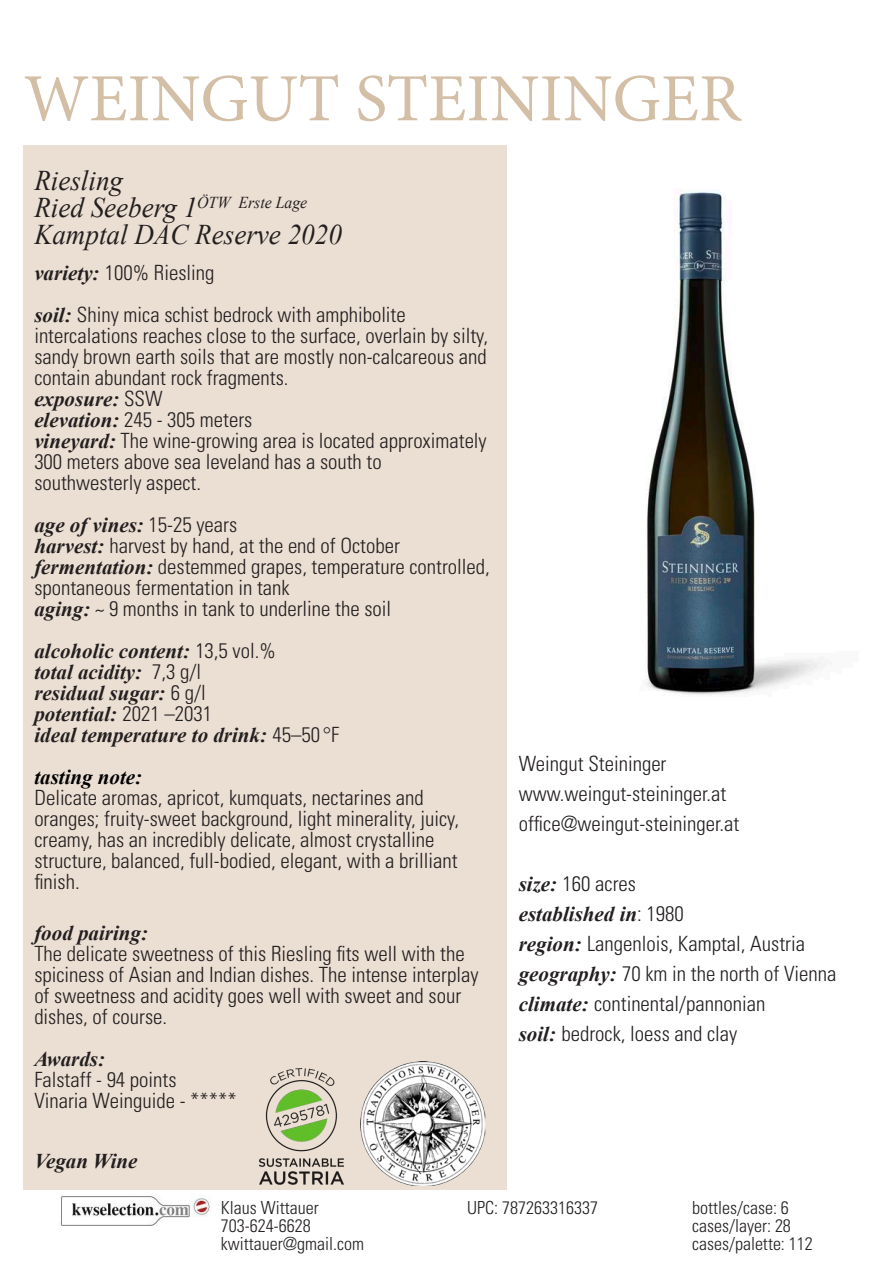
<style>
.page{position:relative;width:893px;height:1263px;background:#fff}
.page>*{position:absolute;margin:0;border:0;box-sizing:border-box;transform-origin:0 0}
.t1{font:67.5px "Minion Pro";color:#d3bea6}
.Times_New_Roman{font:italic 28.5px "Times New Roman";color:#231f20;scale:.95 1}
.Times_New_Roman-2{font:300 condensed 21px/21px "Univers LT Std";color:#231f20}
.Times_New_Roman-3{font:italic 700 21px "Times New Roman";color:#231f20}
.Times_New_Roman-4{font:italic 700 21px "Times New Roman";color:#000}
.Steininger_Text{font:italic 700 21px "Times New Roman";color:#231f20}
.Times_New_Roman-5{font:300 condensed 18px "Univers LT Std";color:#231f20}
.s1{font-family:"Times New Roman";font-weight:700;font-style:italic;font-stretch:normal}
.s2{font-family:"Univers LT Std";font-weight:300;font-style:normal;font-stretch:condensed}
</style>
<div class="page">
<img style="left:645px;top:189px;width:187px;height:506px">
<div style="left:24px;top:145px;width:483px;height:1044px;background:#ebded2"></div>
<img style="left:60px;top:1196px;width:150px;height:29px">
<img style="left:260px;top:1069px;width:84px;height:115px">
<img style="left:360px;top:1061px;width:126px;height:124px">
<p class="t1" style="left:24px;top:54px;width:719px">WEINGUT STEININGER</p>
<p class="Times_New_Roman" style="left:34px;top:161px;width:95px">Riesling</p>
<p class="Times_New_Roman" style="left:34px;top:188px;width:289px">Ried Seeberg 1<sup>ÖTW</sup> <sup>Erste</sup> <sup>Lage</sup></p>
<p class="Times_New_Roman" style="left:34px;top:215px;width:325px">Kamptal DAC Reserve 2020</p>
<p class="Times_New_Roman-2" style="left:34px;top:262px;width:182px"><span class="s1">variety:</span> 100% Riesling</p>
<p class="Times_New_Roman-2" style="left:34px;top:304px;width:455px"><span class="s1">soil:</span> Shiny mica schist bedrock with amphibolite intercalations reaches close to the surface, overlain by silty, sandy brown earth soils that are mostly non-calcareous and contain abundant rock fragments.</p>
<p class="Times_New_Roman-3" style="left:34px;top:384px;width:130px">exposure: <span class="s2">SSW</span></p>
<p class="Times_New_Roman-2" style="left:34px;top:409px;width:220px"><span class="s1">elevation:</span> 245 - 305 meters</p>
<p class="Times_New_Roman-2" style="left:34px;top:430px;width:454px"><span class="s1">vineyard:</span> The wine-growing area is located approximately<br>300 meters above sea leveland has a south to southwesterly aspect.</p>
<p class="Times_New_Roman-3" style="left:34px;top:510px;width:204px">age of vines: <span class="s2">15-25 years</span></p>
<p class="Times_New_Roman-2" style="left:34px;top:535px;width:367px"><span class="s1">harvest:</span> harvest by hand, at the end of October</p>
<p class="Times_New_Roman-2" style="left:34px;top:556px;width:457px"><span class="s1">fermentation:</span> destemmed grapes, temperature controlled, spontaneous fermentation in tank</p>
<p class="Times_New_Roman-2" style="left:34px;top:598px;width:358px"><span class="s1">aging:</span> ~ 9 months in tank to underline the soil</p>
<p class="Times_New_Roman-3" style="left:34px;top:636px;width:243px">alcoholic content: <span class="s2">13,5 vol.%</span></p>
<p class="Times_New_Roman-3" style="left:34px;top:657px;width:168px">total acidity: <span class="s2">7,3 g/l</span></p>
<p class="Times_New_Roman-3" style="left:34px;top:678px;width:173px">residual sugar: <span class="s2">6 g/l</span></p>
<p class="Times_New_Roman-3" style="left:34px;top:699px;width:179px">potential: <span class="s2">2021 –2031</span></p>
<p class="Times_New_Roman-3" style="left:34px;top:720px;width:306px">ideal temperature to drink: <span class="s2">45–50 °F</span></p>
<p class="Times_New_Roman-4" style="left:34px;top:762px;width:109px">tasting note:</p>
<p class="Times_New_Roman-2" style="left:34px;top:787px;width:426px">Delicate aromas, apricot, kumquats, nectarines and oranges; fruity-sweet background, light minerality, juicy, creamy, has an incredibly delicate, almost crystalline structure, balanced, full-bodied, elegant, with a brilliant finish.</p>
<p class="Times_New_Roman-3" style="left:34px;top:918px;width:115px">food pairing:</p>
<p class="Times_New_Roman-2" style="left:34px;top:943px;width:446px">The delicate sweetness of this Riesling fits well with the spiciness of Asian and Indian dishes. The intense interplay of sweetness and acidity goes well with sweet and sour dishes, of course.</p>
<p class="Times_New_Roman-3" style="left:34px;top:1044px;width:72px">Awards:</p>
<p class="Times_New_Roman-2" style="left:34px;top:1069px;width:144px">Falstaff - 94 points</p>
<p class="Times_New_Roman-2" style="left:34px;top:1090px;width:204px">Vinaria Weinguide - *****</p>
<p class="Steininger_Text" style="left:34px;top:1146px;width:105px">Vegan Wine</p>
<p class="Times_New_Roman-2" style="left:519px;top:753px;width:149px">Weingut Steininger</p>
<p class="Times_New_Roman-2" style="left:519px;top:783px;width:209px">www.weingut-steininger.at</p>
<p class="Times_New_Roman-2" style="left:519px;top:813px;width:222px">office@weingut-steininger.at</p>
<p class="Times_New_Roman-2" style="left:519px;top:873px;width:119px"><span class="s1">size:</span> 160 acres</p>
<p class="Times_New_Roman-3" style="left:519px;top:899px;width:167px">established in<span class="s2">: 1980</span></p>
<p class="Times_New_Roman-2" style="left:519px;top:933px;width:288px"><span class="s1">region:</span> Langenlois, Kamptal, Austria</p>
<p class="Times_New_Roman-2" style="left:519px;top:963px;width:319px"><span class="s1">geography:</span> 70 km in the north of Vienna</p>
<p class="Times_New_Roman-2" style="left:519px;top:993px;width:248px"><span class="s1">climate:</span> continental/pannonian</p>
<p class="Times_New_Roman-2" style="left:519px;top:1023px;width:220px"><span class="s1">soil:</span> bedrock, loess and clay</p>
<p class="Times_New_Roman-5" style="left:221px;top:1197px;width:99px">Klaus Wittauer</p>
<p class="Times_New_Roman-5" style="left:221px;top:1215px;width:91px">703-624-6628</p>
<p class="Times_New_Roman-5" style="left:221px;top:1233px;width:145px">kwittauer@gmail.com</p>
<p class="Times_New_Roman-5" style="left:467px;top:1197px;width:132px">UPC: 787263316337</p>
<p class="Times_New_Roman-5" style="left:692px;top:1197px;width:98px">bottles/case: 6</p>
<p class="Times_New_Roman-5" style="left:692px;top:1215px;width:100px">cases/layer: 28</p>
<p class="Times_New_Roman-5" style="left:692px;top:1233px;width:122px">cases/palette: 112</p>
</div>
